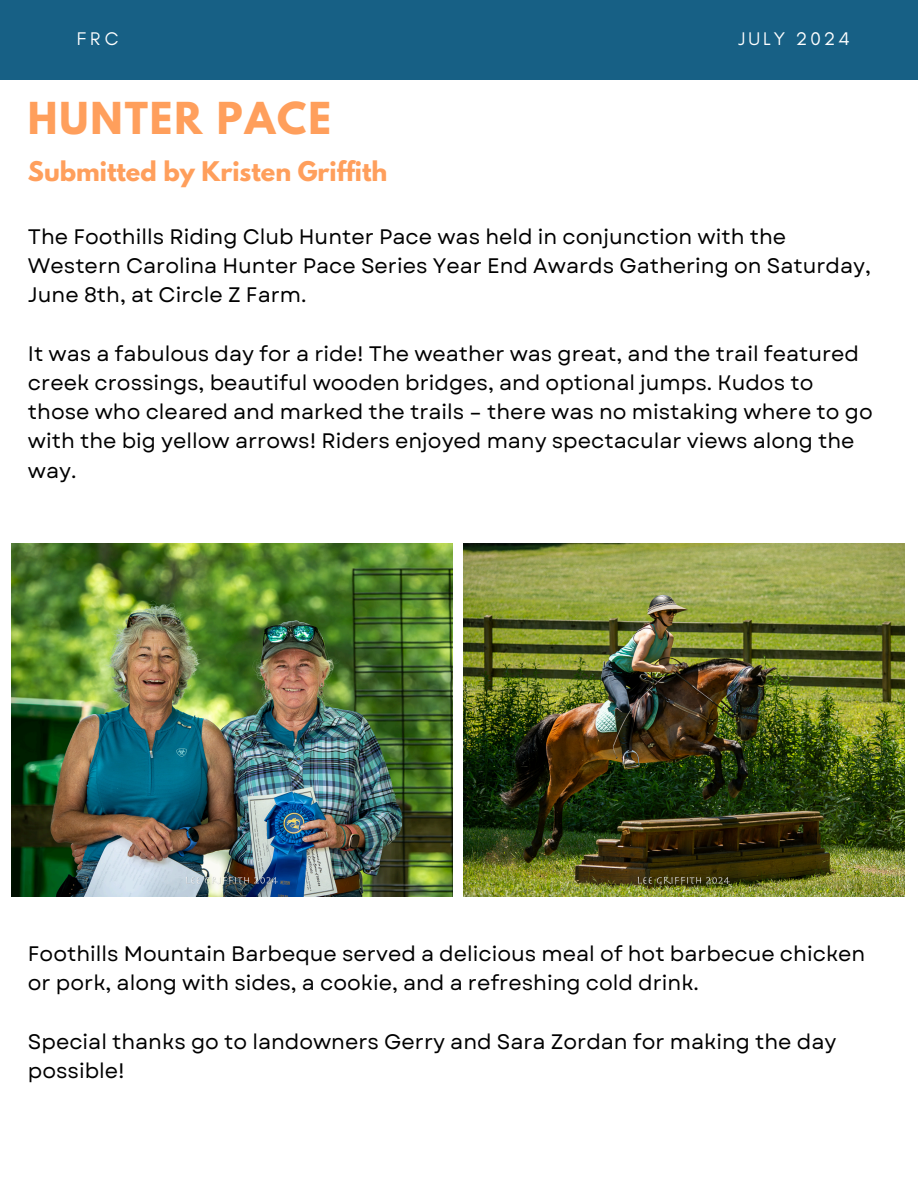
<style>
.page{position:relative;width:918px;height:1188px;background:#fff}
.page>*{position:absolute;margin:0;border:0;box-sizing:border-box;transform-origin:0 0}
.t1{font:700 39px "League Spartan";letter-spacing:.05em;color:#ff9f5c}
.t2{font:700 24px "League Spartan";color:#ff9f5c}
.t3{font:21px/29.2px "Garet";color:#000}
.t4{font:18.6px "Glacial Indifference";letter-spacing:.16em;color:#fff}
</style>
<div class="page">
<div style="left:0;top:0;width:918px;height:80px;background:#176085"></div>
<img style="left:463px;top:543px;width:441px;height:353px">
<img style="left:12px;top:543px;width:441px;height:353px">
<h1 class="t4" style="left:77px;top:27px;width:43px">FRC</h1>
<h2 class="t4" style="left:739px;top:28px;width:113px">JULY 2024</h2>
<h3 class="t1" style="left:28px;top:99px;width:305px">HUNTER PACE</h3>
<p class="t2" style="left:28px;top:159px;width:361px">Submitted by Kristen Griffith</p>
<p class="t3" style="left:28px;top:222px;width:844px">The Foothills Riding Club Hunter Pace was held in conjunction with the<br>Western Carolina Hunter Pace Series Year End Awards Gathering on Saturday,<br>June 8th, at Circle Z Farm.</p>
<p class="t3" style="left:28px;top:339px;width:846px">It was a fabulous day for a ride! The weather was great, and the trail featured creek crossings, beautiful wooden bridges, and optional jumps. Kudos to those who cleared and marked the trails – there was no mistaking where to go with the big yellow arrows! Riders enjoyed many spectacular views along the way.</p>
<p class="t3" style="left:28px;top:939px;width:839px">Foothills Mountain Barbeque served a delicious meal of hot barbecue chicken or pork, along with sides, a cookie, and a refreshing cold drink.</p>
<p class="t3" style="left:28px;top:1027px;width:810px">Special thanks go to landowners Gerry and Sara Zordan for making the day possible!</p>
</div>
